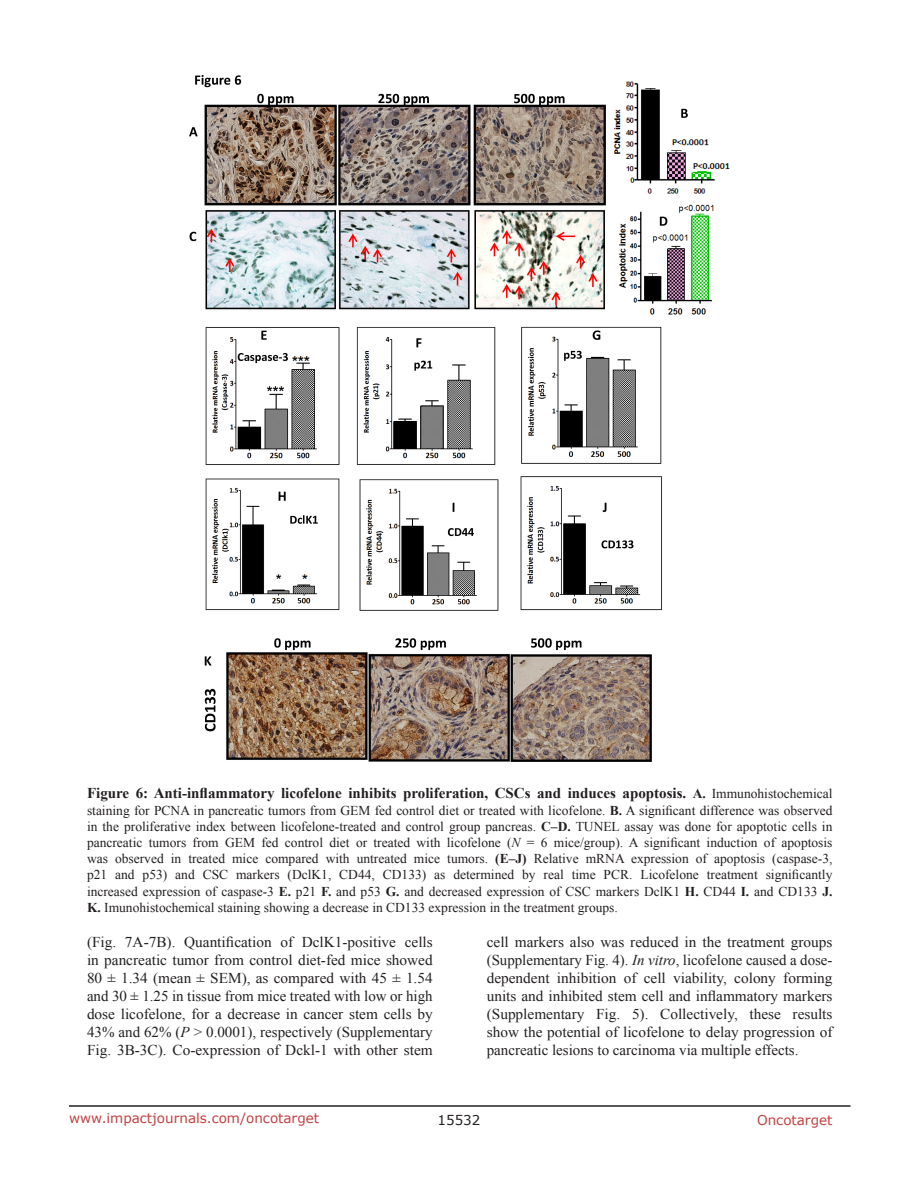
<style>
.page{position:relative;width:918px;height:1188px;background:#fff}
.page>*{position:absolute;margin:0;border:0;box-sizing:border-box;transform-origin:0 0}
.BodyText{font:15px/18px "Times New Roman";color:#231f20;text-align:justify}
.FigureText{font:700 15px "Times New Roman";color:#231f20}
.FigureText-2{font:13.5px/16.2px "Times New Roman";color:#231f20;text-align:justify}
.t1{font:13.5px "Verdana";color:#c24141}
.t2{font:13.5px "Verdana";color:#231f20}
.s1{font-size:13.5px}
.s2{font-weight:400;font-size:13.5px}
.s3{font-weight:700}
.s4{font-style:italic}
</style>
<div class="page">
<hr style="left:69px;top:1105px;width:781px;height:2px;background:#231f20">
<img style="left:190px;top:76px;width:540px;height:685px">
<p class="FigureText" style="left:87px;top:783px;width:747px">Figure 6: Anti-inflammatory licofelone inhibits proliferation, CSCs and induces apoptosis. <span class="s1">A.</span> <span class="s2">Immunohistochemical</span></p>
<p class="FigureText-2" style="left:87px;top:802px;width:747px">staining for PCNA in pancreatic tumors from GEM fed control diet or treated with licofelone. <span class="s3">B.</span> A significant difference was observed in the proliferative index between licofelone-treated and control group pancreas. <span class="s3">C–D.</span> TUNEL assay was done for apoptotic cells in pancreatic tumors from GEM fed control diet or treated with licofelone (<span class="s4">N</span> = 6 mice/group). A significant induction of apoptosis was observed in treated mice compared with untreated mice tumors. <span class="s3">(E–J)</span> Relative mRNA expression of apoptosis (caspase-3, p21 and p53) and CSC markers (DclK1, CD44, CD133) as determined by real time PCR. Licofelone treatment significantly increased expression of caspase-3 <span class="s3">E.</span> p21 <span class="s3">F.</span> and p53 <span class="s3">G.</span> and decreased expression of CSC markers DclK1 <span class="s3">H.</span> CD44 <span class="s3">I.</span> and CD133 <span class="s3">J.<br>K.</span> Imunohistochemical staining showing a decrease in CD133 expression in the treatment groups.</p>
<p class="BodyText" style="left:87px;top:933px;width:347px">(Fig. 7A-7B). Quantification of DclK1-positive cells in pancreatic tumor from control diet-fed mice showed 80 ± 1.34 (mean ± SEM), as compared with 45 ± 1.54 and 30 ± 1.25 in tissue from mice treated with low or high dose licofelone, for a decrease in cancer stem cells by 43% and 62% (<span class="s4">P</span> &gt; 0.0001), respectively (Supplementary Fig. 3B-3C). Co-expression of Dckl-1 with other stem</p>
<p class="BodyText" style="left:487px;top:933px;width:347px">cell markers also was reduced in the treatment groups (Supplementary Fig. 4). <span class="s4">In vitro</span>, licofelone caused a dose&shy;dependent inhibition of cell viability, colony forming units and inhibited stem cell and inflammatory markers (Supplementary Fig. 5). Collectively, these results show the potential of licofelone to delay progression of pancreatic lesions to carcinoma via multiple effects.</p>
<p class="t1" style="left:69px;top:1109px;width:252px">www.impactjournals.com/oncotarget</p>
<p class="t2" style="left:438px;top:1111px;width:44px">15532</p>
<p class="t1" style="left:757px;top:1111px;width:77px">Oncotarget</p>
</div>
